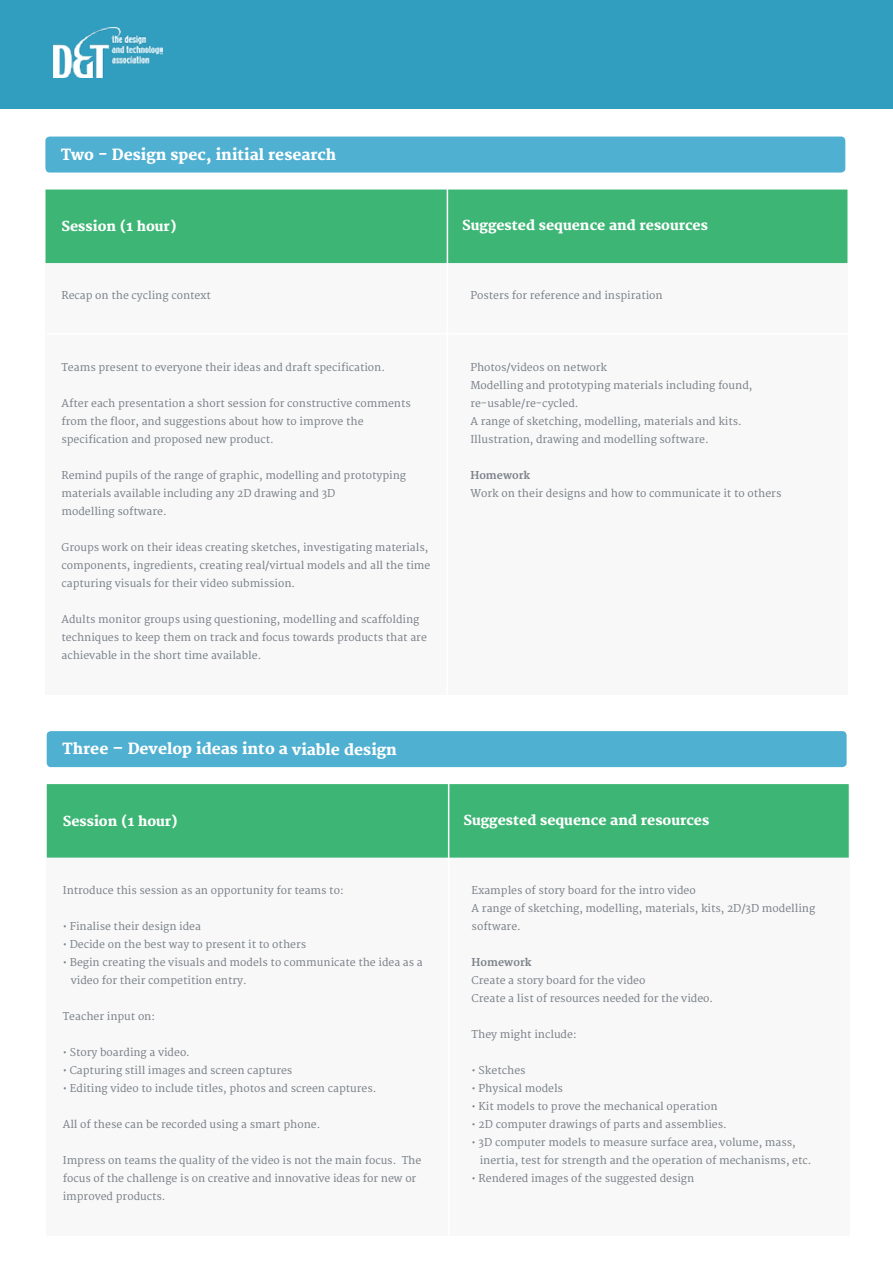
<style>
.page{position:relative;width:893px;height:1263px;background:#fff}
.page>*{position:absolute;margin:0;border:0;box-sizing:border-box;transform-origin:0 0}
.t1{font:800 15px "Merriweather";color:#fff}
.t2{font:800 13.5px "Merriweather";color:#fff}
.t3{font:10.5px/18px "Merriweather";color:#7b8188}
.t4{font:700 10.5px "Merriweather";color:#7b8188}
</style>
<div class="page">
<div style="left:0;top:0;width:892px;height:108px;background:#319dbf"></div>
<img style="left:54px;top:28px;width:108px;height:50px">
<div style="left:45px;top:190px;width:803px;height:504px;background:#f8f8f8"></div>
<div style="left:46px;top:190px;width:801px;height:73px;background:#3db675"></div>
<hr style="left:447px;top:181px;width:1px;height:521px;background:#fff">
<hr style="left:46px;top:333px;width:809px;height:1px;background:#fff">
<div style="left:45px;top:137px;width:800px;height:36px;background:#4fb0d2;border-radius:4px"></div>
<div style="left:46px;top:785px;width:803px;height:451px;background:#f8f8f8"></div>
<div style="left:47px;top:784px;width:802px;height:74px;background:#3db675;border:2px solid #3db675"></div>
<hr style="left:448px;top:776px;width:1px;height:460px;background:#fff">
<div style="left:47px;top:731px;width:800px;height:36px;background:#4fb0d2;border-radius:4px"></div>
<h1 class="t1" style="left:61px;top:146px;width:277px">Two - Design spec, initial research</h1>
<p class="t2" style="left:61px;top:219px;width:117px">Session (1 hour)</p>
<p class="t2" style="left:462px;top:218px;width:247px">Suggested sequence and resources</p>
<p class="t3" style="left:61px;top:287px;width:151px">Recap on the cycling context</p>
<p class="t3" style="left:61px;top:359px;width:325px">Teams present to everyone their ideas and draft specification.</p>
<p class="t3" style="left:61px;top:395px;width:351px">After each presentation a short session for constructive comments from the floor, and suggestions about how to improve the specification and proposed new product.</p>
<p class="t3" style="left:61px;top:467px;width:346px">Remind pupils of the range of graphic, modelling and prototyping materials available including any 2D drawing and 3D<br>modelling software.</p>
<p class="t3" style="left:61px;top:539px;width:370px">Groups work on their ideas creating sketches, investigating materials, components, ingredients, creating real/virtual models and all the time capturing visuals for their video submission.</p>
<p class="t3" style="left:61px;top:611px;width:367px">Adults monitor groups using questioning, modelling and scaffolding techniques to keep them on track and focus towards products that are achievable in the short time available.</p>
<h1 class="t1" style="left:62px;top:740px;width:336px">Three – Develop ideas into a viable design</h1>
<p class="t3" style="left:470px;top:287px;width:194px">Posters for reference and inspiration</p>
<p class="t3" style="left:470px;top:359px;width:284px">Photos/videos on network<br>Modelling and prototyping materials including found, re-usable/re-cycled.<br>A range of sketching, modelling, materials and kits.<br>Illustration, drawing and modelling software.</p>
<p class="t4" style="left:470px;top:469px;width:61px">Homework</p>
<p class="t3" style="left:470px;top:485px;width:312px">Work on their designs and how to communicate it to others</p>
<p class="t2" style="left:63px;top:813px;width:117px">Session (1 hour)</p>
<p class="t2" style="left:463px;top:812px;width:247px">Suggested sequence and resources</p>
<p class="t3" style="left:63px;top:881px;width:282px">Introduce this session as an opportunity for teams to:</p>
<p class="t3" style="left:63px;top:917px;width:140px">• Finalise their design idea</p>
<p class="t3" style="left:63px;top:935px;width:245px">• Decide on the best way to present it to others</p>
<p class="t3" style="left:71px;top:953px;width:353px;text-indent:-8px">• Begin creating the visuals and models to communicate the idea as a video for their competition entry.</p>
<p class="t3" style="left:63px;top:1007px;width:94px">Teacher input on:</p>
<p class="t3" style="left:63px;top:1043px;width:129px">• Story boarding a video.</p>
<p class="t3" style="left:63px;top:1061px;width:231px">• Capturing still images and screen captures</p>
<p class="t3" style="left:63px;top:1079px;width:315px">• Editing video to include titles, photos and screen captures.</p>
<p class="t3" style="left:63px;top:1115px;width:259px">All of these can be recorded using a smart phone.</p>
<p class="t3" style="left:63px;top:1151px;width:360px">Impress on teams the quality of the video is not the main focus. The focus of the challenge is on creative and innovative ideas for new or improved products.</p>
<p class="t3" style="left:472px;top:881px;width:345px">Examples of story board for the intro video<br>A range of sketching, modelling, materials, kits, 2D/3D modelling software.</p>
<p class="t4" style="left:472px;top:956px;width:61px">Homework</p>
<p class="t3" style="left:472px;top:971px;width:243px">Create a story board for the video<br>Create a list of resources needed for the video.</p>
<p class="t3" style="left:472px;top:1025px;width:106px">They might include:</p>
<p class="t3" style="left:472px;top:1061px;width:55px">• Sketches</p>
<p class="t3" style="left:472px;top:1079px;width:93px">• Physical models</p>
<p class="t3" style="left:472px;top:1097px;width:247px">• Kit models to prove the mechanical operation</p>
<p class="t3" style="left:472px;top:1115px;width:257px">• 2D computer drawings of parts and assemblies.</p>
<p class="t3" style="left:480px;top:1133px;width:333px;text-indent:-8px">• 3D computer models to measure surface area, volume, mass, inertia, test for strength and the operation of mechanisms, etc.</p>
<p class="t3" style="left:472px;top:1169px;width:224px">• Rendered images of the suggested design</p>
</div>
